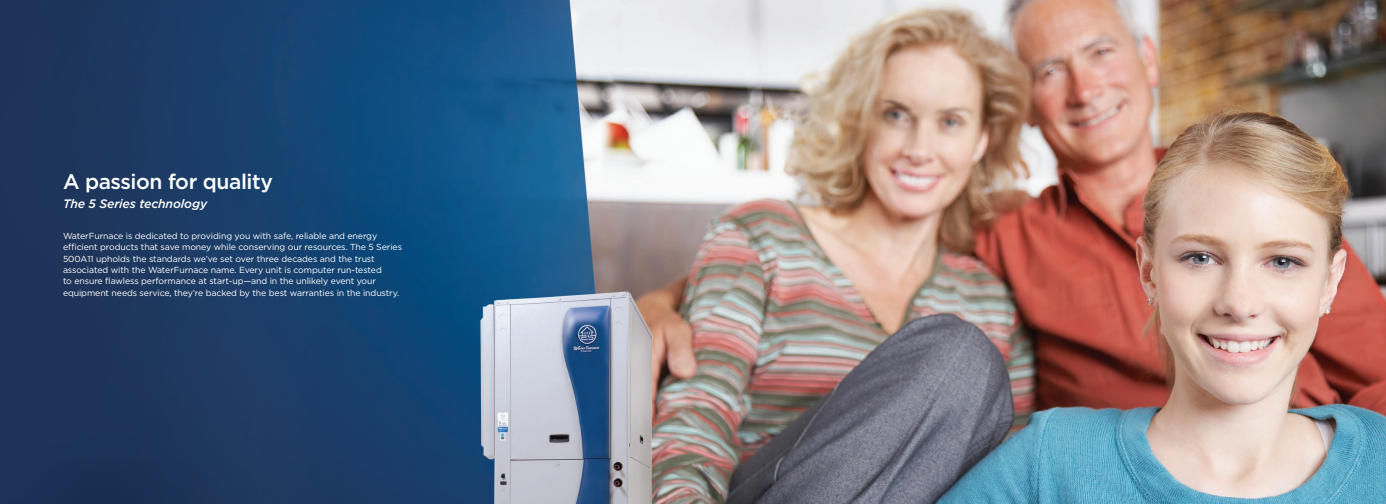
<style>
.page{position:relative;width:1386px;height:504px;background:#fff}
.page>*{position:absolute;margin:0;border:0;box-sizing:border-box;transform-origin:0 0}
.Title_Headers_-_Medium{font:500 21px "Gotham";letter-spacing:-.02em;color:#fff}
.Title_Headers_-_Medium-2{font:italic 500 12.25px "Gotham";letter-spacing:-.01em;color:#fff}
.Inside_Cover{font:8.75px/11.4px "Gotham";letter-spacing:-.01em;color:#fff}
</style>
<div class="page">
<img style="left:0;top:0;width:1386px;height:504px">
<img style="left:450px;top:278px;width:240px;height:226px">
<p class="Title_Headers_-_Medium" style="left:63px;top:168px;width:211px">A passion for quality</p>
<p class="Title_Headers_-_Medium-2" style="left:63px;top:196px;width:146px">The 5 Series technology</p>
<p class="Inside_Cover" style="left:63px;top:230px;width:341px">WaterFurnace is dedicated to providing you with safe, reliable and energy efficient products that save money while conserving our resources. The 5 Series 500A11 upholds the standards we’ve set over three decades and the trust associated with the WaterFurnace name. Every unit is computer run-tested<br>to ensure flawless performance at start-up—and in the unlikely event your equipment needs service, they’re backed by the best warranties in the industry.</p>
</div>
